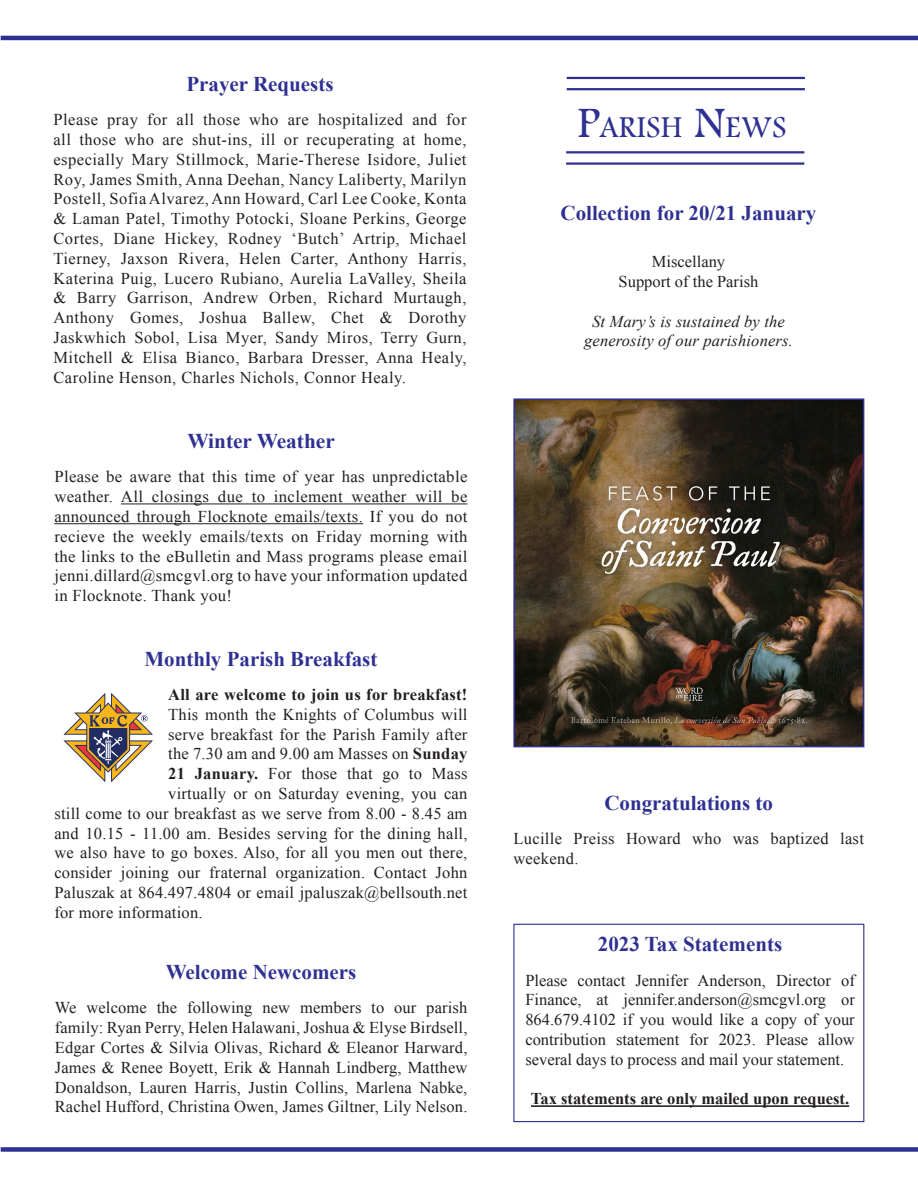
<style>
.page{position:relative;width:918px;height:1188px;background:#fff}
.page>*{position:absolute;margin:0;border:0;box-sizing:border-box;transform-origin:0 0}
.t1{font:31.5px "Footlight MT Light";letter-spacing:.015em;color:#2e3092}
.Paragraph_Style_1{font:700 21px "Times New Roman";color:#2e3092}
.Paragraph_Style_1-2{font:16.5px/19.8px "Times New Roman";letter-spacing:.015em;color:#231f20;text-align:justify}
.Paragraph_Style_1-3{font:700 16.5px "Times New Roman";color:#231f20}
.Paragraph_Style_1-4{font:italic 16.5px "Times New Roman";letter-spacing:.01em;color:#231f20}
.s1{font-weight:700}
.s2{font-size:45px}
</style>
<div class="page">
<hr style="left:1px;top:36px;width:917px;height:4px;background:#2e3092">
<div style="left:1px;top:1147px;width:917px;height:5px;background:#2e3092"></div>
<hr style="left:567px;top:77px;width:238px;height:2px;background:#2e3092">
<hr style="left:567px;top:88px;width:238px;height:2px;background:#2e3092">
<hr style="left:566px;top:151px;width:238px;height:2px;background:#2e3092">
<hr style="left:566px;top:162px;width:238px;height:3px;background:#2e3092">
<img style="left:516px;top:401px;width:345px;height:343px">
<div style="left:513px;top:398px;width:351px;height:349px;border:2px solid #2e3092"></div>
<svg style="left:63px;top:693px;width:90px;height:89px"></svg>
<div style="left:513px;top:924px;width:351px;height:198px;border:1px solid #2e3092"></div>
<hr style="left:531px;top:1105px;width:318px;height:2px;background:#231f20">
<hr style="left:121px;top:504px;width:346px;height:1px;background:#231f20">
<hr style="left:54px;top:523px;width:309px;height:1px;background:#231f20">
<p class="Paragraph_Style_1" style="left:186px;top:70px;width:149px">Prayer Requests</p>
<p class="Paragraph_Style_1-2" style="left:53px;top:110px;width:415px">Please pray for all those who are hospitalized and for all those who are shut-ins, ill or recuperating at home, especially Mary Stillmock, Marie-Therese Isidore, Juliet Roy, James Smith, Anna Deehan, Nancy Laliberty, Marilyn Postell, Sofia Alvarez, Ann Howard, Carl Lee Cooke, Konta &amp; Laman Patel, Timothy Potocki, Sloane Perkins, George Cortes, Diane Hickey, Rodney ‘Butch’ Artrip, Michael Tierney, Jaxson Rivera, Helen Carter, Anthony Harris, Katerina Puig, Lucero Rubiano, Aurelia LaValley, Sheila &amp; Barry Garrison, Andrew Orben, Richard Murtaugh, Anthony Gomes, Joshua Ballew, Chet &amp; Dorothy Jaskwhich Sobol, Lisa Myer, Sandy Miros, Terry Gurn, Mitchell &amp; Elisa Bianco, Barbara Dresser, Anna Healy, Caroline Henson, Charles Nichols, Connor Healy.</p>
<p class="Paragraph_Style_1" style="left:187px;top:427px;width:149px">Winter Weather</p>
<p class="Paragraph_Style_1-2" style="left:54px;top:467px;width:415px">Please be aware that this time of year has unpredictable weather. All closings due to inclement weather will be announced through Flocknote emails/texts. If you do not recieve the weekly emails/texts on Friday morning with the links to the eBulletin and Mass programs please email jenni.dillard@smcgvl.org to have your information updated in Flocknote. Thank you!</p>
<p class="Paragraph_Style_1" style="left:144px;top:644px;width:234px">Monthly Parish Breakfast</p>
<p class="Paragraph_Style_1-3" style="left:168px;top:683px;width:301px">All are welcome to join us for breakfast!</p>
<p class="Paragraph_Style_1-2" style="left:168px;top:704px;width:301px">This month the Knights of Columbus will</p>
<p class="Paragraph_Style_1-2" style="left:168px;top:724px;width:301px">serve breakfast for the Parish Family after</p>
<p class="Paragraph_Style_1-2" style="left:168px;top:744px;width:301px">the 7.30 am and 9.00 am Masses on <span class="s1">Sunday</span></p>
<p class="Paragraph_Style_1-2" style="left:168px;top:763px;width:301px"><span class="s1">21 January.</span> For those that go to Mass</p>
<p class="Paragraph_Style_1-2" style="left:168px;top:783px;width:301px">virtually or on Saturday evening, you can</p>
<p class="Paragraph_Style_1-2" style="left:54px;top:803px;width:415px">still come to our breakfast as we serve from 8.00 - 8.45 am</p>
<p class="Paragraph_Style_1-2" style="left:54px;top:823px;width:415px">and 10.15 - 11.00 am. Besides serving for the dining hall,</p>
<p class="Paragraph_Style_1-2" style="left:54px;top:843px;width:415px">we also have to go boxes. Also, for all you men out there,</p>
<p class="Paragraph_Style_1-2" style="left:54px;top:862px;width:415px">consider joining our fraternal organization. Contact John</p>
<p class="Paragraph_Style_1-2" style="left:54px;top:882px;width:415px">Paluszak at 864.497.4804 or email jpaluszak@bellsouth.net</p>
<p class="Paragraph_Style_1-2" style="left:54px;top:902px;width:150px">for more information.</p>
<p class="Paragraph_Style_1" style="left:166px;top:958px;width:192px">Welcome Newcomers</p>
<p class="Paragraph_Style_1-2" style="left:55px;top:998px;width:414px">We welcome the following new members to our parish family: Ryan Perry, Helen Halawani, Joshua &amp; Elyse Birdsell, Edgar Cortes &amp; Silvia Olivas, Richard &amp; Eleanor Harward, James &amp; Renee Boyett, Erik &amp; Hannah Lindberg, Matthew Donaldson, Lauren Harris, Justin Collins, Marlena Nabke, Rachel Hufford, Christina Owen, James Giltner, Lily Nelson.</p>
<p class="t1" style="left:577px;top:108px;width:210px"><span class="s2">P</span>ARISH <span class="s2">N</span>EWS</p>
<p class="Paragraph_Style_1" style="left:561px;top:199px;width:257px">Collection for 20/21 January</p>
<p class="Paragraph_Style_1-2" style="left:652px;top:252px;width:75px">Miscellany</p>
<p class="Paragraph_Style_1-2" style="left:619px;top:271px;width:141px">Support of the Parish</p>
<p class="Paragraph_Style_1-4" style="left:592px;top:310px;width:194px">St Mary’s is sustained by the</p>
<p class="Paragraph_Style_1-4" style="left:584px;top:330px;width:210px">generosity of our parishioners.</p>
<p class="Paragraph_Style_1" style="left:604px;top:788px;width:170px">Congratulations to</p>
<p class="Paragraph_Style_1-2" style="left:513px;top:828px;width:352px">Lucille Preiss Howard who was baptized last weekend.</p>
<p class="Paragraph_Style_1" style="left:598px;top:930px;width:186px">2023 Tax Statements</p>
<p class="Paragraph_Style_1-2" style="left:525px;top:970px;width:331px">Please contact Jennifer Anderson, Director of Finance, at jennifer.anderson@smcgvl.org or 864.679.4102 if you would like a copy of your contribution statement for 2023. Please allow several days to process and mail your statement.</p>
<p class="Paragraph_Style_1-3" style="left:531px;top:1087px;width:320px">Tax statements are only mailed upon request.</p>
</div>
